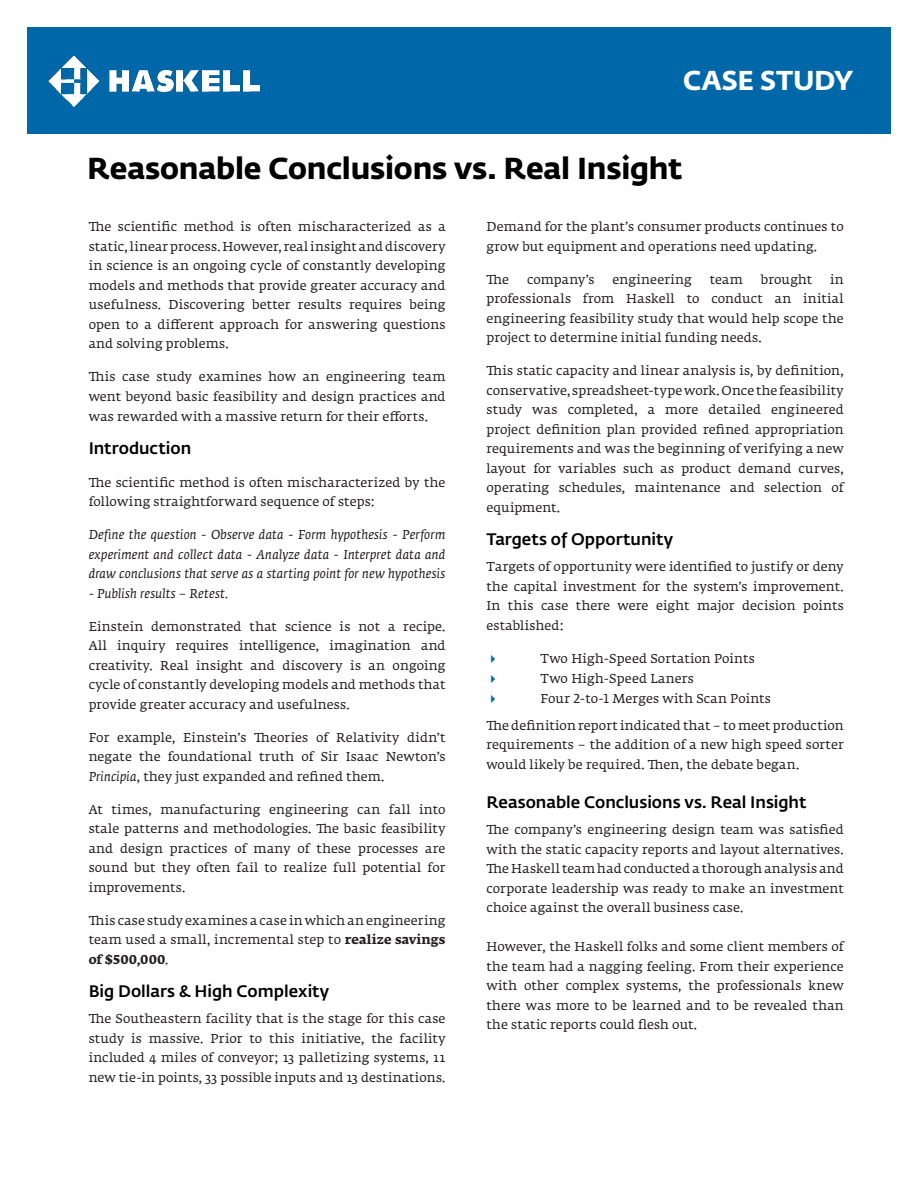
<style>
.page{position:relative;width:918px;height:1188px;background:#fff}
.page>*{position:absolute;margin:0;border:0;box-sizing:border-box;transform-origin:0 0}
.Bulleted_List_-_Larg{font:700 30px "Fedra Sans Std";letter-spacing:-.005em;color:#000}
.Quotation-Company{font:700 27px "Fedra Sans Std";letter-spacing:-.005em;color:#fff}
.Body_Copy{font:500 16.5px "Fedra Sans Std";color:#000}
.Body_Copy-2{font:12.75px/19.5px "Fedra Serif A Std";letter-spacing:.015em;color:#231f20;text-align:justify}
.Body_Copy-3{font:italic 12.75px/19.5px "Fedra Serif A Std";letter-spacing:.015em;color:#231f20;text-align:justify}
.s1{font-style:italic}
.s2{font-weight:700}
</style>
<div class="page">
<div style="left:27px;top:28px;width:864px;height:106px;background:#0068a9"></div>
<p class="Quotation-Company" style="left:683px;top:63px;width:172px">CASE STUDY</p>
<p class="Bulleted_List_-_Larg" style="left:87px;top:149px;width:597px">Reasonable Conclusions vs. Real Insight</p>
<p class="Body_Copy-2" style="left:89px;top:218px;width:358px">The scientific method is often mischaracterized as a static, linear process. However, real insight and discovery in science is an ongoing cycle of constantly developing models and methods that provide greater accuracy and usefulness. Discovering better results requires being open to a different approach for answering questions and solving problems.</p>
<p class="Body_Copy-2" style="left:89px;top:368px;width:358px">This case study examines how an engineering team went beyond basic feasibility and design practices and was rewarded with a massive return for their efforts.</p>
<p class="Body_Copy" style="left:89px;top:438px;width:104px">Introduction</p>
<p class="Body_Copy-2" style="left:89px;top:474px;width:358px">The scientific method is often mischaracterized by the following straightforward sequence of steps:</p>
<p class="Body_Copy-3" style="left:89px;top:525px;width:358px">Define the question - Observe data - Form hypothesis - Perform experiment and collect data - Analyze data - Interpret data and draw conclusions that serve as a starting point for new hypothesis</p>
<p class="Body_Copy-3" style="left:89px;top:584px;width:141px">- Publish results – Retest.</p>
<p class="Body_Copy-2" style="left:89px;top:618px;width:358px">Einstein demonstrated that science is not a recipe.<br>All inquiry requires intelligence, imagination and creativity. Real insight and discovery is an ongoing cycle of constantly developing models and methods that provide greater accuracy and usefulness.</p>
<p class="Body_Copy-2" style="left:89px;top:729px;width:358px">For example, Einstein’s Theories of Relativity didn’t negate the foundational truth of Sir Isaac Newton’s <span class="s1">Principia</span>, they just expanded and refined them.</p>
<p class="Body_Copy-2" style="left:89px;top:801px;width:358px">At times, manufacturing engineering can fall into stale patterns and methodologies. The basic feasibility and design practices of many of these processes are sound but they often fail to realize full potential for improvements.</p>
<p class="Body_Copy-2" style="left:89px;top:912px;width:358px">This case study examines a case in which an engineering team used a small, incremental step to <span class="s2">realize savings of $500,000</span>.</p>
<p class="Body_Copy" style="left:89px;top:981px;width:242px">Big Dollars &amp; High Complexity</p>
<p class="Body_Copy-2" style="left:89px;top:1010px;width:358px">The Southeastern facility that is the stage for this case study is massive. Prior to this initiative, the facility included 4 miles of conveyor; 13 palletizing systems, 11 new tie-in points, 33 possible inputs and 13 destinations.</p>
<p class="Body_Copy-2" style="left:486px;top:218px;width:359px">Demand for the plant’s consumer products continues to grow but equipment and operations need updating.</p>
<p class="Body_Copy-2" style="left:486px;top:271px;width:24px">The</p>
<p class="Body_Copy-2" style="left:527px;top:271px;width:69px">company’s</p>
<p class="Body_Copy-2" style="left:613px;top:271px;width:81px">engineering</p>
<p class="Body_Copy-2" style="left:710px;top:271px;width:35px">team</p>
<p class="Body_Copy-2" style="left:761px;top:271px;width:53px">brought</p>
<p class="Body_Copy-2" style="left:486px;top:271px;width:359px;text-indent:344px">in professionals from Haskell to conduct an initial engineering feasibility study that would help scope the project to determine initial funding needs.</p>
<p class="Body_Copy-2" style="left:486px;top:362px;width:359px">This static capacity and linear analysis is, by definition, conservative, spreadsheet-type work. Once the feasibility study was completed, a more detailed engineered project definition plan provided refined appropriation requirements and was the beginning of verifying a new layout for variables such as product demand curves, operating schedules, maintenance and selection of equipment.</p>
<p class="Body_Copy" style="left:486px;top:529px;width:188px">Targets of Opportunity</p>
<p class="Body_Copy-2" style="left:486px;top:558px;width:359px">Targets of opportunity were identified to justify or deny the capital investment for the system’s improvement.<br>In this case there were eight major decision points established:</p>
<p class="Body_Copy-2" style="left:540px;top:650px;width:216px">Two High-Speed Sortation Points</p>
<p class="Body_Copy-2" style="left:540px;top:670px;width:155px">Two High-Speed Laners</p>
<p class="Body_Copy-2" style="left:540px;top:690px;width:232px">Four 2-to-1 Merges with Scan Points</p>
<p class="Body_Copy-2" style="left:486px;top:716px;width:359px">The definition report indicated that – to meet production requirements – the addition of a new high speed sorter would likely be required. Then, the debate began.</p>
<p class="Body_Copy" style="left:486px;top:792px;width:322px">Reasonable Conclusions vs. Real Insight</p>
<p class="Body_Copy-2" style="left:486px;top:821px;width:359px">The company’s engineering design team was satisfied with the static capacity reports and layout alternatives.<br>The Haskell team had conducted a thorough analysis and corporate leadership was ready to make an investment choice against the overall business case.</p>
<p class="Body_Copy-2" style="left:486px;top:938px;width:359px">However, the Haskell folks and some client members of the team had a nagging feeling. From their experience with other complex systems, the professionals knew there was more to be learned and to be revealed than the static reports could flesh out.</p>
</div>
